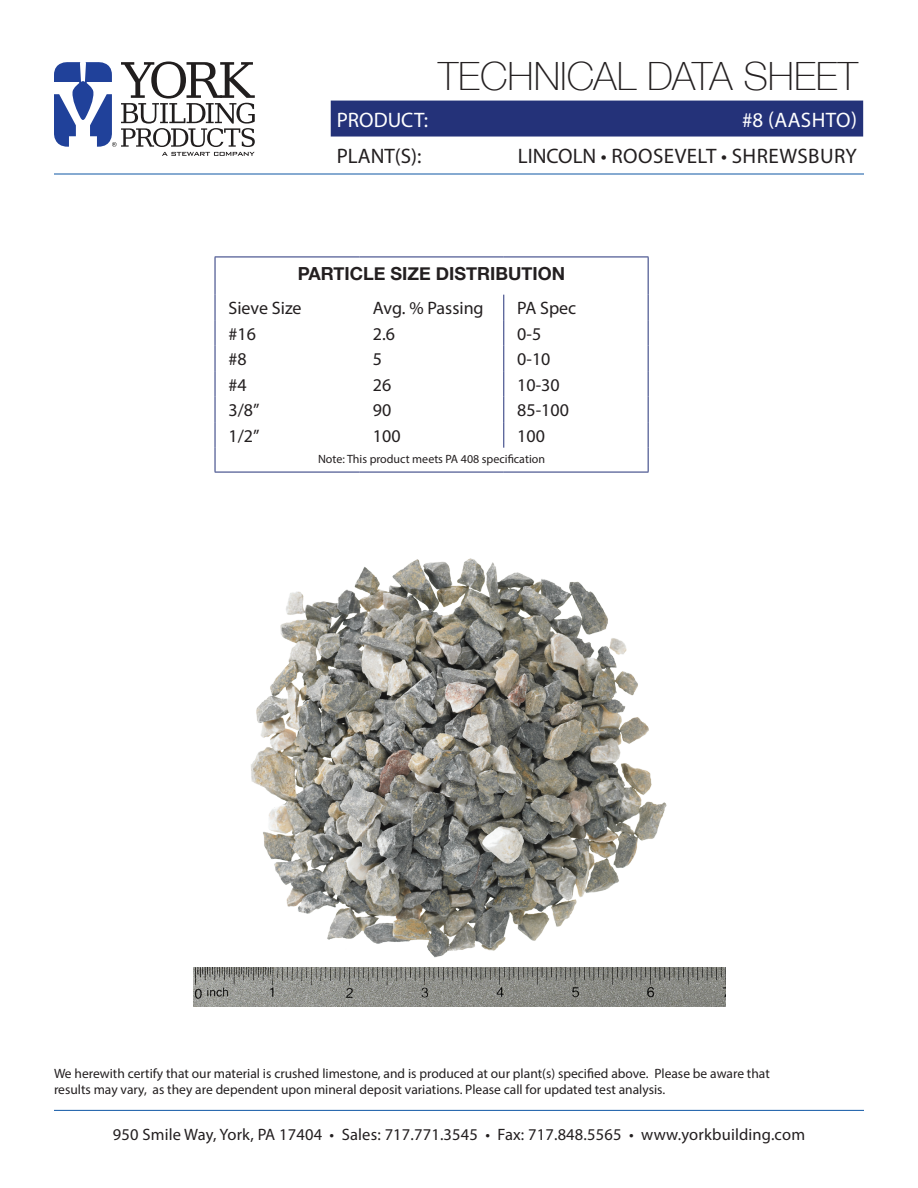
<style>
.page{position:relative;width:918px;height:1188px;background:#fff}
.page>*{position:absolute;margin:0;border:0;box-sizing:border-box;transform-origin:0 0}
.t1{font:100 39px "Helvetica Neue";color:#231f20}
.t2{font:21px "Myriad Pro";letter-spacing:.02em;color:#231f20}
.t3{font:21px "Myriad Pro";letter-spacing:.005em;color:#fff}
.t4{font:18px "Myriad Pro";color:#231f20}
.t5{font:700 18px "Helvetica Neue";color:#231f20}
.t6{font:16.5px "Myriad Pro";letter-spacing:.01em;color:#231f20}
.t7{font:13.5px/16.2px "Myriad Pro";color:#231f20}
.t8{font:12px "Myriad Pro";color:#231f20}
</style>
<div class="page">
<img style="left:251px;top:558px;width:416px;height:400px">
<img style="left:194px;top:968px;width:532px;height:38px">
<svg style="left:54px;top:62px;width:201px;height:94px"></svg>
<hr style="left:54px;top:174px;width:810px;height:1px;background:#0e56a5">
<div style="left:331px;top:101px;width:532px;height:36px;background:#243279"></div>
<hr style="left:54px;top:1110px;width:810px;height:1px;background:#0e56a5">
<hr style="left:215px;top:257px;width:144px;height:1px;background:#243279">
<hr style="left:215px;top:257px;width:1px;height:38px;background:#243279">
<hr style="left:359px;top:257px;width:145px;height:1px;background:#243279">
<hr style="left:504px;top:257px;width:145px;height:1px;background:#243279">
<hr style="left:648px;top:257px;width:1px;height:38px;background:#243279">
<svg style="left:503px;top:295px;width:1px;height:153px"></svg>
<svg style="left:215px;top:295px;width:1px;height:177px"></svg>
<svg style="left:648px;top:295px;width:1px;height:177px"></svg>
<hr style="left:215px;top:472px;width:144px;height:1px;background:#243279">
<hr style="left:359px;top:472px;width:145px;height:1px;background:#243279">
<hr style="left:504px;top:472px;width:145px;height:1px;background:#243279">
<h1 class="t1" style="left:438px;top:47px;width:421px">TECHNICAL DATA SHEET</h1>
<h2 class="t3" style="left:337px;top:107px;width:93px">PRODUCT:</h2>
<h2 class="t3" style="left:742px;top:107px;width:116px">#8 (AASHTO)</h2>
<h2 class="t2" style="left:337px;top:143px;width:86px">PLANT(S):</h2>
<h2 class="t2" style="left:518px;top:143px;width:341px">LINCOLN • ROOSEVELT • SHREWSBURY</h2>
<h3 class="t5" style="left:298px;top:260px;width:269px">PARTICLE SIZE DISTRIBUTION</h3>
<h3 class="t4" style="left:229px;top:297px;width:75px">Sieve Size</h3>
<h3 class="t4" style="left:373px;top:297px;width:112px">Avg. % Passing</h3>
<h3 class="t4" style="left:517px;top:297px;width:61px">PA Spec</h3>
<h3 class="t4" style="left:229px;top:323px;width:29px">#16</h3>
<h3 class="t4" style="left:373px;top:323px;width:24px">2.6</h3>
<h3 class="t4" style="left:517px;top:323px;width:25px">0-5</h3>
<h3 class="t4" style="left:229px;top:348px;width:20px">#8</h3>
<h3 class="t4" style="left:373px;top:348px;width:11px">5</h3>
<h3 class="t4" style="left:517px;top:348px;width:35px">0-10</h3>
<h3 class="t4" style="left:229px;top:374px;width:20px">#4</h3>
<h3 class="t4" style="left:373px;top:374px;width:20px">26</h3>
<h3 class="t4" style="left:517px;top:374px;width:44px">10-30</h3>
<h3 class="t4" style="left:229px;top:399px;width:33px">3/8”</h3>
<h3 class="t4" style="left:373px;top:399px;width:20px">90</h3>
<h3 class="t4" style="left:517px;top:399px;width:53px">85-100</h3>
<h3 class="t4" style="left:229px;top:425px;width:33px">1/2”</h3>
<h3 class="t4" style="left:373px;top:425px;width:29px">100</h3>
<h3 class="t4" style="left:517px;top:425px;width:29px">100</h3>
<p class="t8" style="left:318px;top:451px;width:228px">Note: This product meets PA 408 specification</p>
<p class="t7" style="left:54px;top:1065px;width:717px">We herewith certify that our material is crushed limestone, and is produced at our plant(s) specified above. Please be aware that results may vary, as they are dependent upon mineral deposit variations. Please call for updated test analysis.</p>
<p class="t6" style="left:113px;top:1124px;width:694px">950 Smile Way, York, PA 17404 • Sales: 717.771.3545 • Fax: 717.848.5565 • www.yorkbuilding.com</p>
</div>
